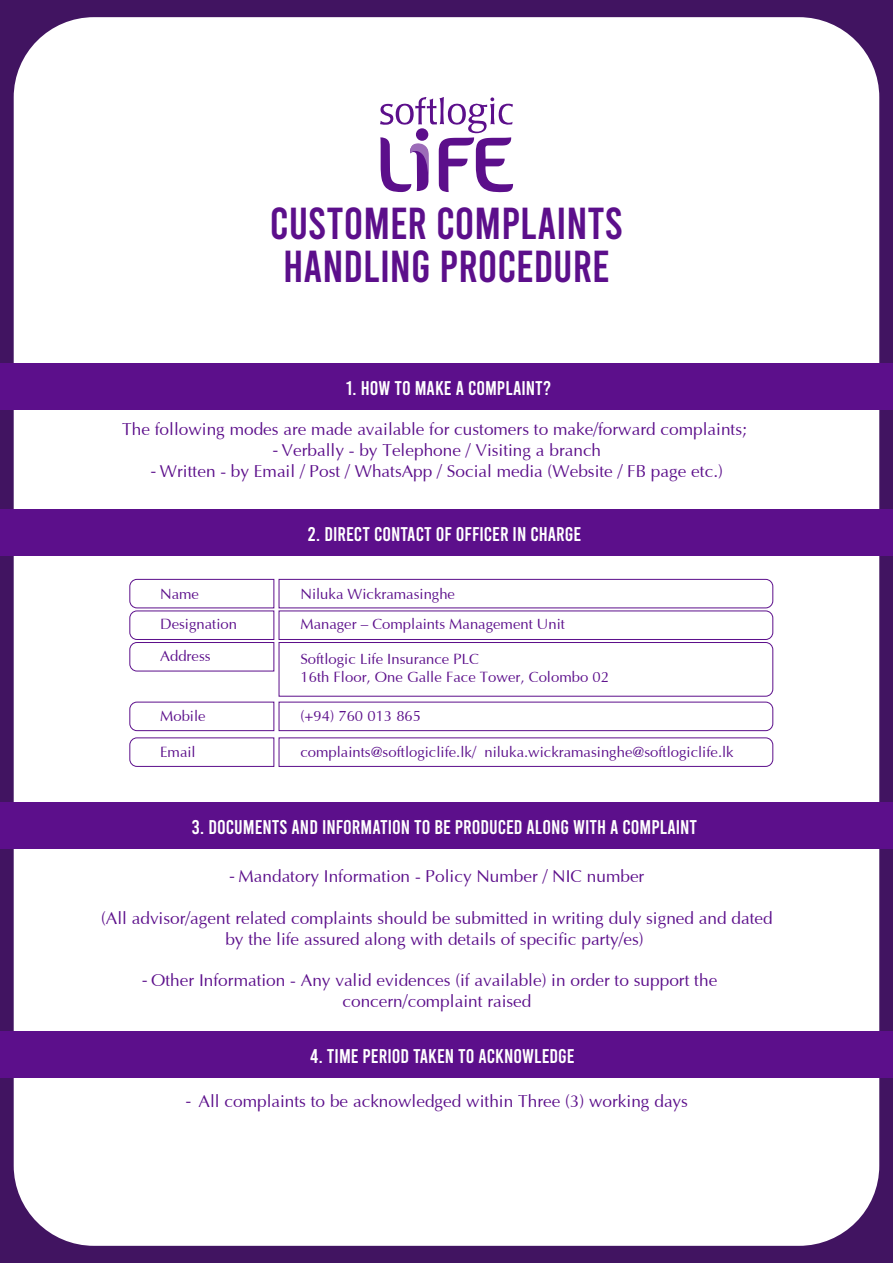
<style>
.page{position:relative;width:893px;height:1263px;background:#411461}
.page>*{position:absolute;margin:0;border:0;box-sizing:border-box;transform-origin:0 0}
.t1{font:44.7px/42.3px "Bebas";color:#5c0f8b}
.t2{font:19.8px "Bebas";color:#fff}
.t3{font:17.25px/20.7px "Optima";color:#5c0f8b;text-align:center}
.t4{font:14.85px/30.3px "Optima";color:#5c0f8b}
.s1{font-family:"Myriad Pro"}
</style>
<div class="page">
<div style="left:14px;top:17px;width:865px;height:1229px;background:#fff;border-radius:80px"></div>
<div style="left:0;top:363px;width:893px;height:46px;background:#5c0f8b"></div>
<div style="left:0;top:509px;width:893px;height:47px;background:#5c0f8b"></div>
<div style="left:0;top:802px;width:893px;height:47px;background:#5c0f8b"></div>
<div style="left:0;top:1031px;width:893px;height:46px;background:#5c0f8b"></div>
<svg style="left:129px;top:579px;width:645px;height:152px"></svg>
<svg style="left:129px;top:737px;width:645px;height:30px"></svg>
<svg style="left:380px;top:97px;width:133px;height:95px"></svg>
<div style="left:416px;top:128px;width:12px;height:13px;background:#5c0f8b;border-radius:50%"></div>
<h1 class="t1" style="left:270px;top:202px;width:355px">CUSTOMER COMPLAINTS<br>HANDLING PROCEDURE</h1>
<p class="t2" style="left:346px;top:378px;width:206px">1. HOW TO MAKE A COMPLAINT?</p>
<p class="t3" style="left:122px;top:420px;width:626px">The following modes are made available for customers to make/forward complaints;</p>
<p class="t3" style="left:273px;top:441px;width:330px"><span class="s1">-</span> Verbally - by Telephone / Visiting a branch</p>
<p class="t3" style="left:151px;top:461px;width:573px"><span class="s1">-</span> Written - by Email / Post / WhatsApp / Social media (Website / FB page etc.)</p>
<p class="t4" style="left:160px;top:579px;width:78px">Name<br>Designation</p>
<p class="t4" style="left:160px;top:642px;width:52px">Address</p>
<p class="t4" style="left:160px;top:701px;width:47px">Mobile</p>
<p class="t4" style="left:160px;top:738px;width:37px">Email</p>
<p class="t2" style="left:308px;top:524px;width:275px">2. DIRECT CONTACT OF OFFICER IN CHARGE</p>
<p class="t4" style="left:300px;top:579px;width:266px">Niluka Wickramasinghe<br>Manager – Complaints Management Unit</p>
<p class="t4" style="left:300px;top:651px;width:310px;line-height:17.9px">Softlogic Life Insurance PLC<br>16th Floor, One Galle Face Tower, Colombo 02</p>
<p class="t4" style="left:300px;top:701px;width:122px">(+94) 760 013 865</p>
<p class="t4" style="left:300px;top:738px;width:435px">complaints@softlogiclife.lk/ niluka.wickramasinghe@softlogiclife.lk</p>
<p class="t2" style="left:192px;top:817px;width:507px">3. DOCUMENTS AND INFORMATION TO BE PRODUCED ALONG WITH A COMPLAINT</p>
<p class="t3" style="left:230px;top:867px;width:416px"><span class="s1">-</span> Mandatory Information - Policy Number / NIC number</p>
<p class="t3" style="left:101px;top:908px;width:673px">(All advisor/agent related complaints should be submitted in writing duly signed and dated by the life assured along with details of specific party/es)</p>
<p class="t3" style="left:342px;top:971px;width:376px;text-align:left;text-indent:-200px"><span class="s1">-</span> Other Information - Any valid evidences (if available) in order to support the concern/complaint raised</p>
<p class="t2" style="left:310px;top:1046px;width:266px">4. TIME PERIOD TAKEN TO ACKNOWLEDGE</p>
<p class="t3" style="left:186px;top:1091px;width:504px"><span class="s1">-</span> All complaints to be acknowledged within Three (3) working days</p>
</div>
